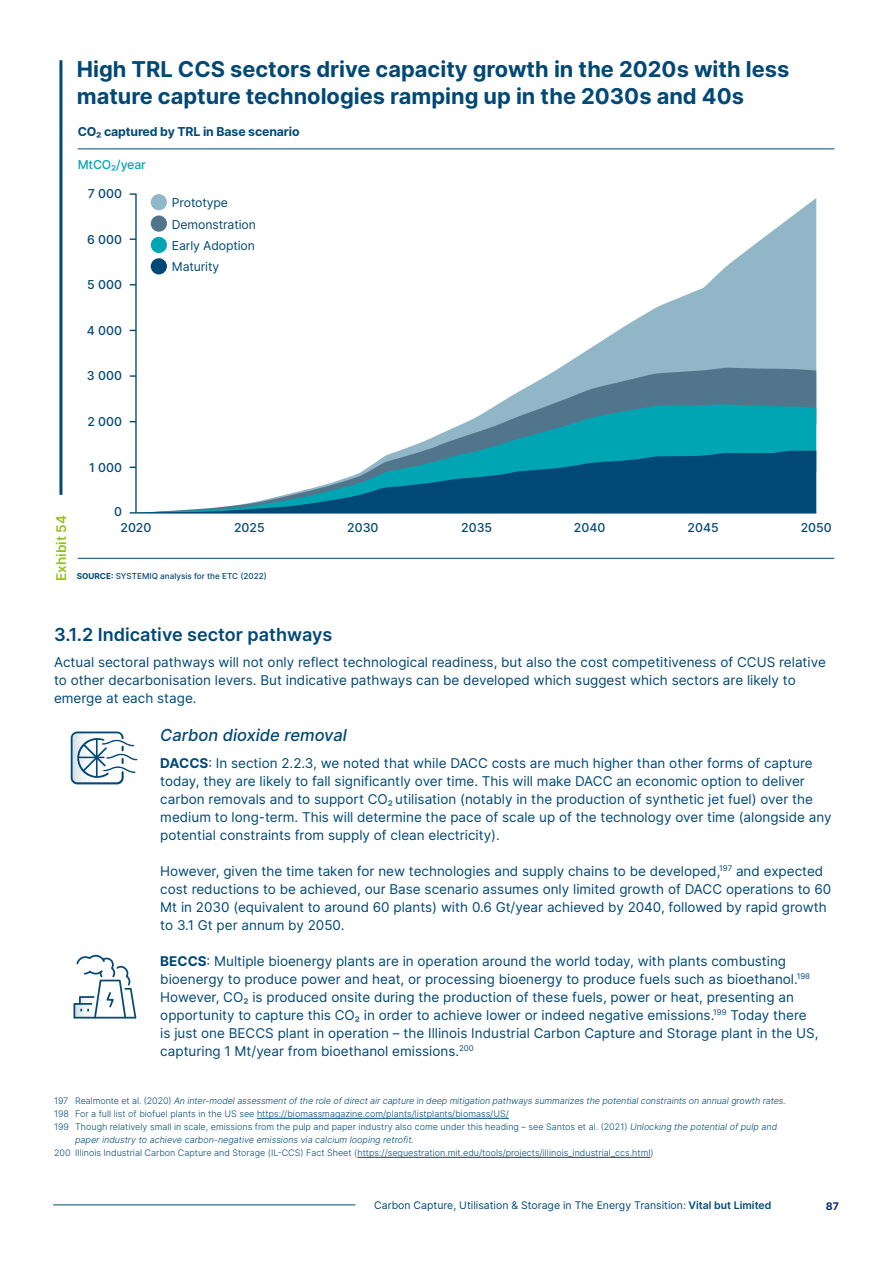
<style>
.page{position:relative;width:893px;height:1263px;background:#fff}
.page>*{position:absolute;margin:0;border:0;box-sizing:border-box;transform-origin:0 0}
.t1{font:700 21.9px/26.2px "Inter";color:#004875}
.t2{font:600 18px "Inter";color:#004877}
.t3{font:italic 500 16.5px "Inter";color:#004877}
.t4{font:13.5px/18px "Inter";color:#004877}
.t5{font:600 13.5px "Inter";color:#95c11f}
.t6{font:500 12.3px/16.2px "Inter";color:#004875}
.t7{font:12.3px/21.5px "Inter";letter-spacing:-.01em;color:#004875}
.t8{font:700 12.3px "Inter";letter-spacing:-.01em;color:#004875}
.t9{font:500 12.3px "Inter";letter-spacing:-.01em;color:#00a5b4}
.t10{font:10.5px "Inter";color:#004875}
.t11{font:700 10.5px "Inter";color:#0c2c65}
.t12{font:300 9px "Inter";color:#004877}
.t13{font:italic 300 9px "Inter";letter-spacing:-.01em;color:#004875}
.t14{font:300 9px "Inter";color:#004875}
.t15{font:500 8.25px "Inter";color:#004875}
.t16{font:700 4.8px "Century Gothic";color:#084974}
.s1{font-weight:700}
.s2{font-style:normal}
.s3{color:#004875}
.s4{font-style:italic}
.s5{font-weight:600}
</style>
<div class="page">
<hr style="left:257px;top:1118px;width:252px;height:1px;background:#004877">
<hr style="left:357px;top:1157px;width:293px;height:1px;background:#004877">
<hr style="left:59px;top:60px;width:3px;height:435px;background:#004875">
<hr style="left:78px;top:149px;width:756px;height:1px;background:#004875">
<hr style="left:78px;top:558px;width:756px;height:1px;background:#004875">
<svg style="left:129px;top:193px;width:687px;height:321px"></svg>
<hr style="left:130px;top:512px;width:686px;height:2px;background:#004875">
<svg style="left:71px;top:731px;width:67px;height:53px"></svg>
<svg style="left:73px;top:954px;width:64px;height:65px"></svg>
<hr style="left:53px;top:1204px;width:302px;height:1px;background:#004875">
<h1 class="t1" style="left:77px;top:56px;width:714px">High TRL CCS sectors drive capacity growth in the 2020s with less mature capture technologies ramping up in the 2030s and 40s</h1>
<p class="t5" style="left:51px;top:581px;width:67px;rotate:-90deg">Exhibit 54</p>
<p class="t8" style="left:78px;top:123px;width:223px">CO₂ captured by TRL in Base scenario</p>
<p class="t9" style="left:78px;top:155px;width:70px">MtCO₂/year</p>
<p class="t6" style="left:88px;top:185px;width:36px">7 000</p>
<p class="t6" style="left:87px;top:231px;width:36px">6 000</p>
<p class="t6" style="left:87px;top:276px;width:36px">5 000</p>
<p class="t6" style="left:87px;top:322px;width:37px">4 000</p>
<p class="t6" style="left:87px;top:367px;width:36px">3 000</p>
<p class="t6" style="left:87px;top:413px;width:36px">2 000</p>
<p class="t6" style="left:89px;top:459px;width:34px">1 000</p>
<p class="t6" style="left:121px;top:503px;width:32px;text-indent:-6px">0<br>2020</p>
<p class="t7" style="left:172px;top:192px;width:85px">Prototype<br>Demonstration<br>Early Adoption<br>Maturity</p>
<p class="t6" style="left:234px;top:519px;width:32px">2025</p>
<p class="t6" style="left:347px;top:519px;width:33px">2030</p>
<p class="t6" style="left:461px;top:519px;width:32px">2035</p>
<p class="t6" style="left:574px;top:519px;width:33px">2040</p>
<p class="t6" style="left:688px;top:519px;width:33px">2045</p>
<p class="t6" style="left:801px;top:519px;width:33px">2050</p>
<p class="t15" style="left:77px;top:570px;width:192px"><span class="s1">SOURCE:</span> SYSTEMIQ analysis for the ETC (2022)</p>
<h2 class="t2" style="left:54px;top:621px;width:280px">3.1.2 Indicative sector pathways</h2>
<p class="t4" style="left:54px;top:653px;width:773px">Actual sectoral pathways will not only reflect technological readiness, but also the cost competitiveness of CCUS relative to other decarbonisation levers. But indicative pathways can be developed which suggest which sectors are likely to emerge at each stage.</p>
<p class="t3" style="left:160px;top:723px;width:188px">Carbon dioxide removal</p>
<p class="t4" style="left:160px;top:753px;width:673px"><span class="s1">DACCS</span>: In section 2.2.3, we noted that while DACC costs are much higher than other forms of capture today, they are likely to fall significantly over time. This will make DACC an economic option to deliver carbon removals and to support CO2 utilisation (notably in the production of synthetic jet fuel) over the medium to long-term. This will determine the pace of scale up of the technology over time (alongside any potential constraints from supply of clean electricity).</p>
<p class="t4" style="left:160px;top:861px;width:672px">However, given the time taken for new technologies and supply chains to be developed,<sup>197</sup> and expected cost reductions to be achieved, our Base scenario assumes only limited growth of DACC operations to 60<br>Mt in 2030 (equivalent to around 60 plants) with 0.6 Gt/year achieved by 2040, followed by rapid growth to 3.1 Gt per annum by 2050.</p>
<p class="t4" style="left:160px;top:951px;width:660px"><span class="s1">BECCS</span>: Multiple bioenergy plants are in operation around the world today, with plants combusting bioenergy to produce power and heat, or processing bioenergy to produce fuels such as bioethanol.<sup>198<br></sup>However, CO2 is produced onsite during the production of these fuels, power or heat, presenting an opportunity to capture this CO2 in order to achieve lower or indeed negative emissions.<sup>199</sup> Today there is just one BECCS plant in operation – the Illinois Industrial Carbon Capture and Storage plant in the US, capturing 1 Mt/year from bioethanol emissions.<sup>200</sup></p>
<p class="t13" style="left:54px;top:1094px;width:733px"><span class="s2">197 Realmonte et al. (2020)</span> An inter-model assessment of the role of direct air capture in deep mitigation pathways summarizes the potential constraints on annual growth rates.</p>
<p class="t12" style="left:54px;top:1107px;width:456px"><span class="s3">198 For a full list of biofuel plants in the US see</span> https://biomassmagazine.com/plants/listplants/biomass/US/</p>
<p class="t14" style="left:54px;top:1120px;width:725px">199 Though relatively small in scale, emissions from the pulp and paper industry also come under this heading – see Santos et al. (2021) <span class="s4">Unlocking the potential of pulp and</span></p>
<p class="t13" style="left:75px;top:1133px;width:340px">paper industry to achieve carbon-negative emissions via calcium looping retrofit.</p>
<p class="t12" style="left:54px;top:1146px;width:601px"><span class="s3">200 Illinois Industrial Carbon Capture and Storage (IL-CCS) Fact Sheet (</span>https://sequestration.mit.edu/tools/projects/illinois_industrial_ccs.html<span class="s3">)</span></p>
<p class="t16" style="left:204px;top:794px;width:38px">POWER STATION</p>
<p class="t10" style="left:374px;top:1197px;width:399px">Carbon Capture, Utilisation &amp; Storage in The Energy Transition: <span class="s5">Vital but Limited</span></p>
<p class="t11" style="left:826px;top:1198px;width:15px">87</p>
</div>
